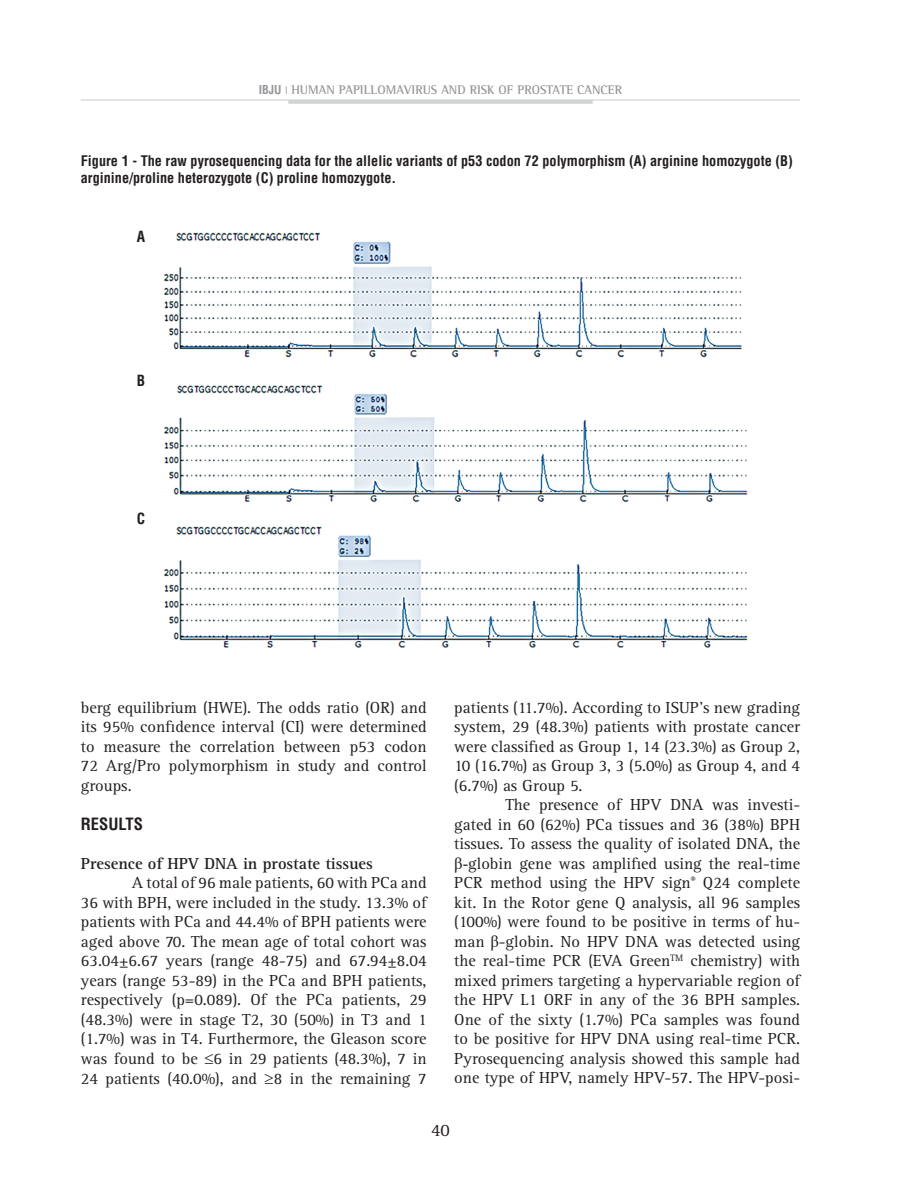
<style>
.page{position:relative;width:898px;height:1200px;background:#fff}
.page>*{position:absolute;margin:0;border:0;box-sizing:border-box;transform-origin:0 0}
.t1{font:18px "Rotis Serif";color:#231f20}
.t2{font:16.5px/19.5px "Rotis Serif";color:#231f20;text-align:justify}
.t3{font:700 16.5px "Rotis Serif";color:#231f20}
.t4{font:700 condensed 16.5px "Helvetica";color:#231f20}
.t5{font:700 condensed 15px "Helvetica";color:#231f20}
.t6{font:700 condensed 14.25px/17.1px "Helvetica";color:#231f20}
.t7{font:700 12.75px "Rotis Semi Serif";color:#939598}
.s1{font-family:"Helvetica";font-stretch:condensed;font-size:12px}
.s2{font-family:"Times New Roman"}
</style>
<div class="page">
<hr style="left:81px;top:99px;width:718px;height:2px;background:#dcdddf">
<hr style="left:288px;top:100px;width:304px;height:4px;background:#d1d2d4">
<img style="left:164px;top:232px;width:584px;height:416px">
<p class="t7" style="left:259px;top:82px;width:365px"><span class="s1">ibju</span> <sup>|</sup> HUMAN PAPILLOMAVIRUS AND RISK OF PROSTATE CANCER</p>
<p class="t6" style="left:81px;top:152px;width:713px">Figure 1 - The raw pyrosequencing data for the allelic variants of p53 codon 72 polymorphism (A) arginine homozygote (B) arginine/proline heterozygote (C) proline homozygote.</p>
<p class="t5" style="left:137px;top:227px;width:10px">A</p>
<p class="t5" style="left:137px;top:371px;width:10px">B</p>
<p class="t5" style="left:137px;top:509px;width:10px">C</p>
<p class="t2" style="left:81px;top:697px;width:347px">berg equilibrium (HWE). The odds ratio (OR) and its 95% confidence interval (CI) were determined to measure the correlation between p53 codon 72 Arg/Pro polymorphism in study and control groups.</p>
<p class="t4" style="left:81px;top:813px;width:64px">RESULTS</p>
<p class="t3" style="left:81px;top:853px;width:293px">Presence of HPV DNA in prostate tissues</p>
<p class="t2" style="left:81px;top:873px;width:347px;text-indent:51px">A total of 96 male patients, 60 with PCa and 36 with BPH, were included in the study. 13.3% of patients with PCa and 44.4% of BPH patients were aged above 70. The mean age of total cohort was 63.04±6.67 years (range 48-75) and 67.94±8.04 years (range 53-89) in the PCa and BPH patients, respectively (p=0.089). Of the PCa patients, 29 (48.3%) were in stage T2, 30 (50%) in T3 and 1 (1.7%) was in T4. Furthermore, the Gleason score was found to be ≤6 in 29 patients (48.3%), 7 in 24 patients (40.0%), and ≥8 in the remaining 7</p>
<p class="t2" style="left:454px;top:697px;width:347px">patients (11.7%). According to ISUP’s new grading system, 29 (48.3%) patients with prostate cancer were classified as Group 1, 14 (23.3%) as Group 2, 10 (16.7%) as Group 3, 3 (5.0%) as Group 4, and 4 (6.7%) as Group 5.</p>
<p class="t2" style="left:454px;top:795px;width:347px;text-indent:51px">The presence of HPV DNA was investi&shy;gated in 60 (62%) PCa tissues and 36 (38%) BPH tissues. To assess the quality of isolated DNA, the <span class="s2">β-</span>globin gene was amplified using the real-time PCR method using the HPV sign<sup>®</sup> Q24 complete kit. In the Rotor gene Q analysis, all 96 samples (100%) were found to be positive in terms of hu&shy;man <span class="s2">β</span>-globin. No HPV DNA was detected using the real-time PCR (EVA Green<sup>TM</sup> chemistry) with mixed primers targeting a hypervariable region of the HPV L1 ORF in any of the 36 BPH samples.<br>One of the sixty (1.7%) PCa samples was found to be positive for HPV DNA using real-time PCR.<br>Pyrosequencing analysis showed this sample had one type of HPV, namely HPV-57. The HPV-posi-</p>
<p class="t1" style="left:431px;top:1119px;width:20px">40</p>
</div>
